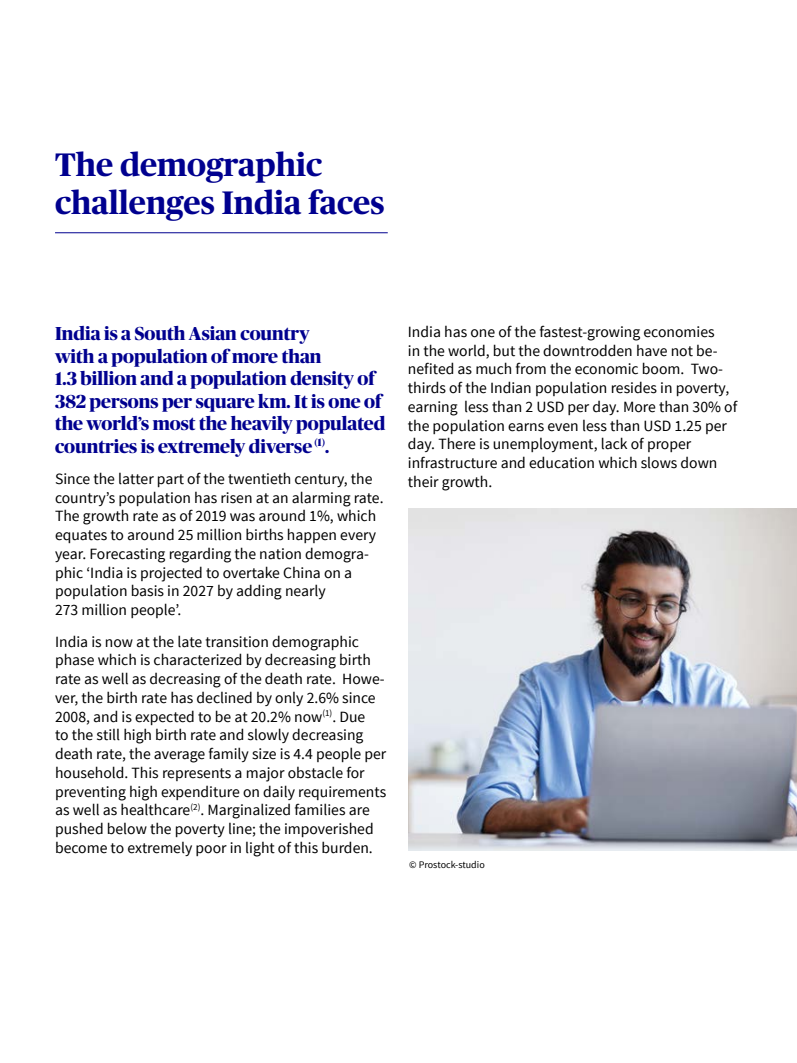
<style>
.page{position:relative;width:797px;height:1063px;background:#fff}
.page>*{position:absolute;margin:0;border:0;box-sizing:border-box;transform-origin:0 0}
.t1{font:700 32.5px/37.5px "Publico Headline";color:#00008f}
.t2{font:700 18.75px/22.5px "Publico Banner";color:#00008f}
.t3{font:15.62px/18.8px "Source Sans Pro";color:#000}
.t4{font:10px "Source Sans Pro";color:#000}
</style>
<div class="page">
<img style="left:408px;top:509px;width:388px;height:341px">
<hr style="left:55px;top:232px;width:332px;height:1px;background:#00008f">
<h1 class="t1" style="left:55px;top:144px;width:331px">The demographic challenges India faces</h1>
<p class="t2" style="left:55px;top:321px;width:332px">India is a South Asian country<br>with a population of more than<br>1.3 billion and a population density of 382 persons per square km. It is one of the world’s most the heavily populated countries is extremely diverse <sup>(1)</sup>.</p>
<p class="t3" style="left:55px;top:469px;width:330px">Since the latter part of the twentieth century, the country’s population has risen at an alarming rate.<br>The growth rate as of 2019 was around 1%, which equates to around 25 million births happen every year. Forecasting regarding the nation demogra&shy;phic ‘India is projected to overtake China on a population basis in 2027 by adding nearly<br>273 million people’.</p>
<p class="t3" style="left:55px;top:632px;width:333px">India is now at the late transition demographic phase which is characterized by decreasing birth rate as well as decreasing of the death rate. Howe&shy;ver, the birth rate has declined by only 2.6% since 2008, and is expected to be at 20.2% now<sup>(1)</sup>. Due<br>to the still high birth rate and slowly decreasing death rate, the average family size is 4.4 people per household. This represents a major obstacle for preventing high expenditure on daily requirements as well as healthcare<sup>(2)</sup>. Marginalized families are pushed below the poverty line; the impoverished become to extremely poor in light of this burden.</p>
<p class="t3" style="left:407px;top:322px;width:331px">India has one of the fastest-growing economies<br>in the world, but the downtrodden have not be&shy;nefited as much from the economic boom. Two&shy;thirds of the Indian population resides in poverty, earning less than 2 USD per day. More than 30% of the population earns even less than USD 1.25 per day. There is unemployment, lack of proper infrastructure and education which slows down their growth.</p>
<p class="t4" style="left:409px;top:858px;width:77px">© Prostock-studio</p>
</div>
